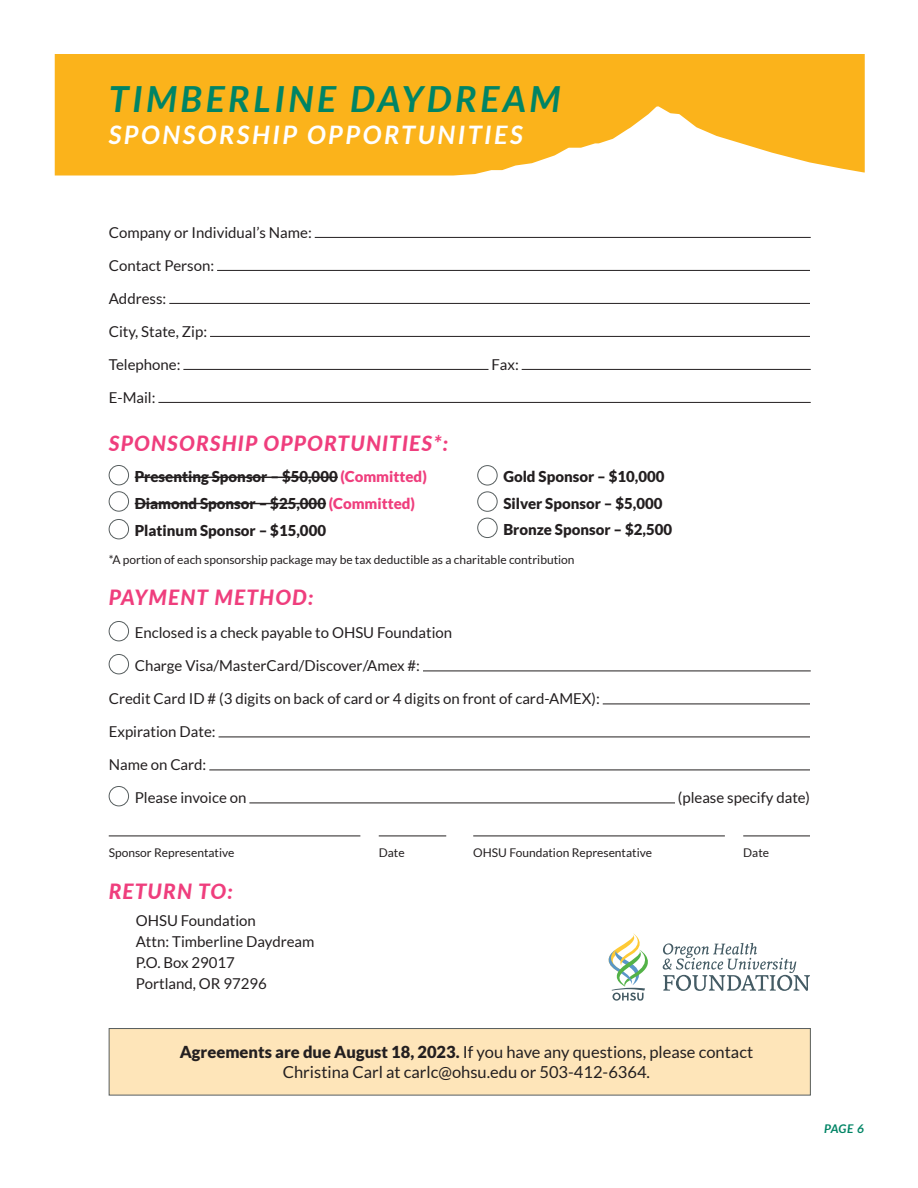
<style>
.page{position:relative;width:918px;height:1188px;background:#fff}
.page>*{position:absolute;margin:0;border:0;box-sizing:border-box;transform-origin:0 0}
.t1{font:italic 700 36px "Lato";letter-spacing:.1em;color:#008465}
.t2{font:italic 700 25.5px "Lato";letter-spacing:.1em;color:#fff}
.t3{font:italic 800 21px "Lato";letter-spacing:.05em;color:#ef3e7d}
.t4{font:16.5px/19.5px "Lato";color:#231f20;text-align:center}
.t5{font:15px "Lato";color:#231f20}
.t6{font:900 15px "Lato";color:#231f20}
.t7{font:12px "Lato";color:#231f20}
.t8{font:italic 700 12px "Lato";color:#008465}
.s1{color:#ef3e7d}
.s2{font-weight:900}
</style>
<div class="page">
<hr style="left:315px;top:237px;width:496px;height:1px;background:#231f20">
<hr style="left:217px;top:270px;width:593px;height:1px;background:#231f20">
<hr style="left:169px;top:303px;width:641px;height:1px;background:#231f20">
<hr style="left:210px;top:336px;width:600px;height:1px;background:#231f20">
<hr style="left:183px;top:369px;width:306px;height:1px;background:#231f20">
<hr style="left:522px;top:369px;width:289px;height:1px;background:#231f20">
<hr style="left:158px;top:402px;width:653px;height:1px;background:#231f20">
<div style="left:109px;top:465px;width:20px;height:20px;border:1px solid #575e5f;border-radius:50%"></div>
<hr style="left:135px;top:477px;width:203px;height:1px;background:#231f20">
<div style="left:109px;top:491px;width:20px;height:21px;border:1px solid #575e5f;border-radius:50%"></div>
<hr style="left:135px;top:503px;width:191px;height:1px;background:#231f20">
<div style="left:109px;top:519px;width:20px;height:20px;border:1px solid #575e5f;border-radius:50%"></div>
<div style="left:109px;top:621px;width:20px;height:20px;border:1px solid #575e5f;border-radius:50%"></div>
<div style="left:109px;top:654px;width:20px;height:20px;border:1px solid #575e5f;border-radius:50%"></div>
<hr style="left:423px;top:671px;width:388px;height:1px;background:#231f20">
<hr style="left:603px;top:704px;width:207px;height:1px;background:#231f20">
<hr style="left:219px;top:737px;width:591px;height:1px;background:#231f20">
<hr style="left:209px;top:770px;width:601px;height:1px;background:#231f20">
<div style="left:109px;top:786px;width:20px;height:20px;border:1px solid #575e5f;border-radius:50%"></div>
<hr style="left:249px;top:803px;width:426px;height:1px;background:#231f20">
<hr style="left:109px;top:836px;width:251px;height:1px;background:#231f20">
<hr style="left:379px;top:836px;width:67px;height:1px;background:#231f20">
<hr style="left:473px;top:836px;width:252px;height:1px;background:#231f20">
<hr style="left:743px;top:836px;width:67px;height:1px;background:#231f20">
<svg style="left:609px;top:933px;width:201px;height:68px"></svg>
<div style="left:477px;top:465px;width:21px;height:20px;border:1px solid #575e5f;border-radius:50%"></div>
<div style="left:477px;top:491px;width:21px;height:21px;border:1px solid #575e5f;border-radius:50%"></div>
<div style="left:477px;top:518px;width:21px;height:20px;border:1px solid #575e5f;border-radius:50%"></div>
<div style="left:109px;top:1029px;width:701px;height:66px;background:#fee5b9"></div>
<div style="left:109px;top:1028px;width:702px;height:67px;border:1px solid #575e5f"></div>
<svg style="left:55px;top:54px;width:810px;height:122px;background:#fbbb35"></svg>
<p class="t1" style="left:109px;top:78px;width:453px">TIMBERLINE DAYDREAM</p>
<p class="t2" style="left:109px;top:120px;width:415px">SPONSORSHIP OPPORTUNITIES</p>
<p class="t5" style="left:109px;top:224px;width:205px">Company or Individual’s Name:</p>
<p class="t5" style="left:109px;top:257px;width:107px">Contact Person:</p>
<p class="t5" style="left:109px;top:290px;width:59px">Address:</p>
<p class="t5" style="left:109px;top:323px;width:100px">City, State, Zip:</p>
<p class="t5" style="left:109px;top:356px;width:73px">Telephone:</p>
<p class="t5" style="left:491px;top:356px;width:29px">Fax:</p>
<p class="t5" style="left:109px;top:389px;width:48px">E-Mail:</p>
<p class="t3" style="left:109px;top:428px;width:341px">SPONSORSHIP OPPORTUNITIES*:</p>
<p class="t6" style="left:135px;top:468px;width:294px">Presenting Sponsor – $50,000 <span class="s1">(Committed)</span></p>
<p class="t6" style="left:135px;top:494px;width:282px">Diamond Sponsor – $25,000 <span class="s1">(Committed)</span></p>
<p class="t6" style="left:135px;top:522px;width:193px">Platinum Sponsor – $15,000</p>
<p class="t7" style="left:109px;top:553px;width:467px">*A portion of each sponsorship package may be tax deductible as a charitable contribution</p>
<p class="t3" style="left:109px;top:582px;width:207px">PAYMENT METHOD:</p>
<p class="t5" style="left:135px;top:625px;width:319px">Enclosed is a check payable to OHSU Foundation</p>
<p class="t5" style="left:135px;top:658px;width:287px">Charge Visa/MasterCard/Discover/Amex #:</p>
<p class="t5" style="left:109px;top:691px;width:493px">Credit Card ID # (3 digits on back of card or 4 digits on front of card-AMEX):</p>
<p class="t5" style="left:109px;top:724px;width:108px">Expiration Date:</p>
<p class="t5" style="left:109px;top:757px;width:99px">Name on Card:</p>
<p class="t5" style="left:135px;top:790px;width:113px">Please invoice on</p>
<p class="t5" style="left:678px;top:790px;width:134px">(please specify date)</p>
<p class="t6" style="left:503px;top:468px;width:163px">Gold Sponsor – $10,000</p>
<p class="t6" style="left:503px;top:494px;width:161px">Silver Sponsor – $5,000</p>
<p class="t6" style="left:503px;top:521px;width:170px">Bronze Sponsor – $2,500</p>
<p class="t7" style="left:109px;top:846px;width:127px">Sponsor Representative</p>
<p class="t7" style="left:379px;top:846px;width:27px">Date</p>
<p class="t7" style="left:473px;top:846px;width:180px">OHSU Foundation Representative</p>
<p class="t7" style="left:743px;top:846px;width:27px">Date</p>
<p class="t3" style="left:109px;top:875px;width:126px">RETURN TO:</p>
<p class="t5" style="left:136px;top:913px;width:122px">OHSU Foundation</p>
<p class="t5" style="left:136px;top:934px;width:180px">Attn: Timberline Daydream</p>
<p class="t5" style="left:136px;top:955px;width:101px">P.O. Box 29017</p>
<p class="t5" style="left:136px;top:976px;width:133px">Portland, OR 97296</p>
<p class="t4" style="left:180px;top:1042px;width:575px"><span class="s2">Agreements are due August 18, 2023.</span> If you have any questions, please contact<br>Christina Carl at carlc@ohsu.edu or 503-412-6364.</p>
<p class="t8" style="left:824px;top:1122px;width:41px">PAGE 6</p>
</div>
